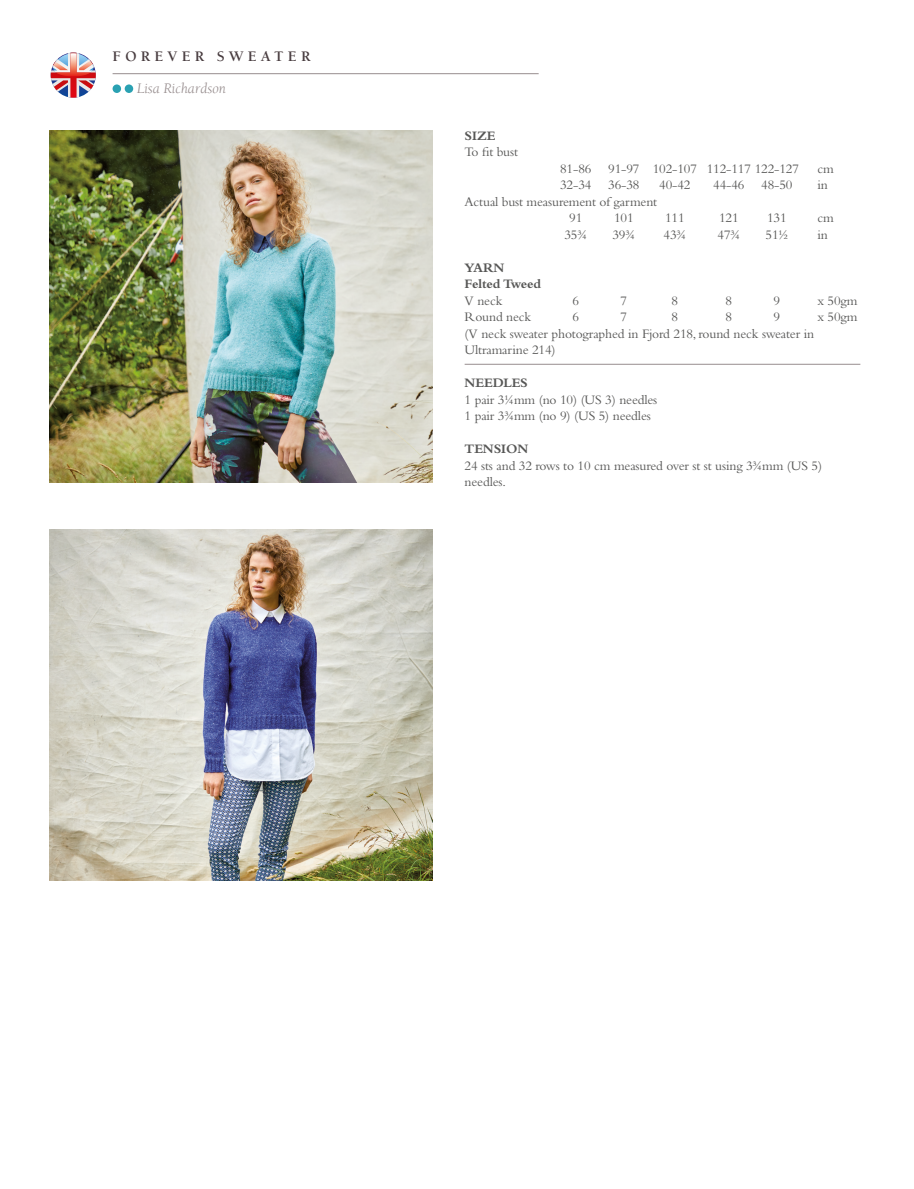
<style>
.page{position:relative;width:914px;height:1189px;background:#fff}
.page>*{position:absolute;margin:0;border:0;box-sizing:border-box;transform-origin:0 0}
.t1{font:700 15px "Berkeley Std";letter-spacing:.28em;color:#483c3f}
.t2{font:italic 15px "Berkeley Std";color:#978d8e}
.Paragraph_Style_1{font:13.5px/16.5px "Bembo Std";letter-spacing:-.01em;color:#575756}
.Paragraph_Style_1-2{font:700 13.5px "Bembo Std";letter-spacing:-.01em;color:#575756}
.s1{font-weight:700}
</style>
<div class="page">
<hr style="left:464px;top:364px;width:396px;height:1px;background:#978d8e">
<img style="left:49px;top:131px;width:383px;height:351px">
<hr style="left:112px;top:73px;width:426px;height:1px;background:#978d8e">
<div style="left:112px;top:84px;width:9px;height:9px;background:#2aa1b2;border-radius:50%"></div>
<div style="left:125px;top:84px;width:8px;height:9px;background:#2aa1b2;border-radius:50%"></div>
<svg style="left:51px;top:53px;width:45px;height:45px"></svg>
<img style="left:50px;top:529px;width:382px;height:351px">
<p class="t1" style="left:112px;top:48px;width:199px">FOREVER SWEATER</p>
<p class="t2" style="left:137px;top:80px;width:91px">Lisa Richardson</p>
<p class="Paragraph_Style_1-2" style="left:464px;top:128px;width:32px">SIZE</p>
<p class="Paragraph_Style_1" style="left:464px;top:143px;width:55px">To fit bust</p>
<p class="Paragraph_Style_1" style="left:560px;top:160px;width:240px">81-86 91-97 102-107 112-117 122-127</p>
<p class="Paragraph_Style_1" style="left:817px;top:160px;width:18px">cm</p>
<p class="Paragraph_Style_1" style="left:560px;top:176px;width:81px">32-34 36-38</p>
<p class="Paragraph_Style_1" style="left:659px;top:176px;width:33px">40-42</p>
<p class="Paragraph_Style_1" style="left:713px;top:176px;width:81px">44-46 48-50</p>
<p class="Paragraph_Style_1" style="left:817px;top:176px;width:12px">in</p>
<p class="Paragraph_Style_1" style="left:464px;top:193px;width:194px">Actual bust measurement of garment</p>
<p class="Paragraph_Style_1" style="left:569px;top:209px;width:15px">91</p>
<p class="Paragraph_Style_1" style="left:614px;top:209px;width:21px">101</p>
<p class="Paragraph_Style_1" style="left:665px;top:209px;width:21px">111</p>
<p class="Paragraph_Style_1" style="left:719px;top:209px;width:21px">121</p>
<p class="Paragraph_Style_1" style="left:767px;top:209px;width:21px">131</p>
<p class="Paragraph_Style_1" style="left:817px;top:209px;width:18px">cm</p>
<p class="Paragraph_Style_1" style="left:564px;top:226px;width:24px">35¾</p>
<p class="Paragraph_Style_1" style="left:612px;top:226px;width:24px">39¾</p>
<p class="Paragraph_Style_1" style="left:663px;top:226px;width:24px">43¾</p>
<p class="Paragraph_Style_1" style="left:717px;top:226px;width:24px">47¾</p>
<p class="Paragraph_Style_1" style="left:765px;top:226px;width:24px">51½</p>
<p class="Paragraph_Style_1" style="left:817px;top:226px;width:12px">in</p>
<p class="Paragraph_Style_1-2" style="left:464px;top:260px;width:41px">YARN</p>
<p class="Paragraph_Style_1-2" style="left:464px;top:276px;width:78px">Felted Tweed</p>
<p class="Paragraph_Style_1" style="left:464px;top:292px;width:39px">V neck</p>
<p class="Paragraph_Style_1" style="left:572px;top:292px;width:8px">6</p>
<p class="Paragraph_Style_1" style="left:620px;top:292px;width:8px">7</p>
<p class="Paragraph_Style_1" style="left:671px;top:292px;width:8px">8</p>
<p class="Paragraph_Style_1" style="left:725px;top:292px;width:8px">8</p>
<p class="Paragraph_Style_1" style="left:773px;top:292px;width:8px">9</p>
<p class="Paragraph_Style_1" style="left:817px;top:292px;width:41px">x 50gm</p>
<p class="Paragraph_Style_1" style="left:464px;top:308px;width:68px">Round neck</p>
<p class="Paragraph_Style_1" style="left:572px;top:308px;width:8px">6</p>
<p class="Paragraph_Style_1" style="left:620px;top:308px;width:8px">7</p>
<p class="Paragraph_Style_1" style="left:671px;top:308px;width:8px">8</p>
<p class="Paragraph_Style_1" style="left:725px;top:308px;width:8px">8</p>
<p class="Paragraph_Style_1" style="left:773px;top:308px;width:8px">9</p>
<p class="Paragraph_Style_1" style="left:817px;top:308px;width:41px">x 50gm</p>
<p class="Paragraph_Style_1" style="left:464px;top:325px;width:351px">(V neck sweater photographed in Fjord 218, round neck sweater in<br>Ultramarine 214)</p>
<p class="Paragraph_Style_1" style="left:464px;top:374px;width:194px"><span class="s1">NEEDLES<br></span>1 pair 3¼mm (no 10) (US 3) needles<br>1 pair 3¾mm (no 9) (US 5) needles</p>
<p class="Paragraph_Style_1" style="left:464px;top:440px;width:359px"><span class="s1">TENSION<br></span>24 sts and 32 rows to 10 cm measured over st st using 3¾mm (US 5) needles.</p>
</div>
